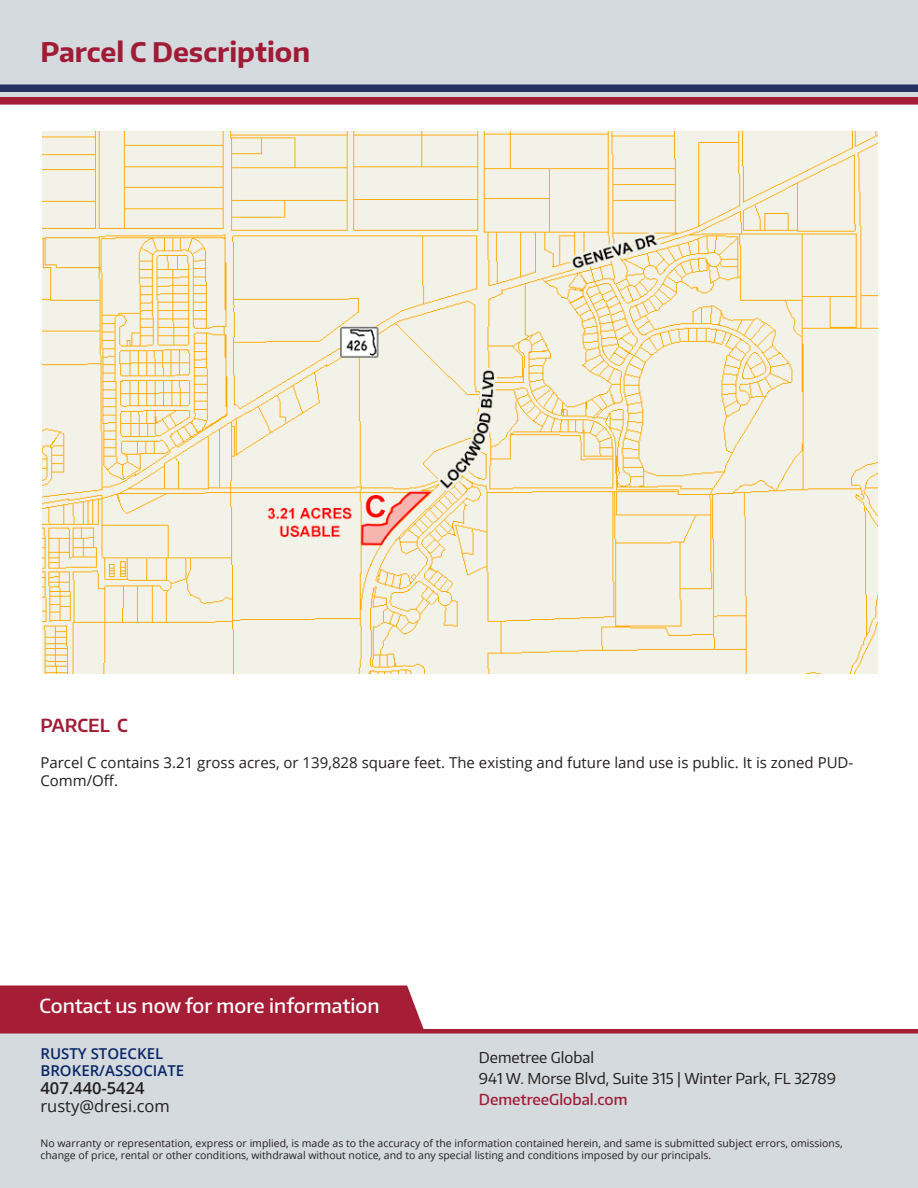
<style>
.page{position:relative;width:918px;height:1188px;background:#fff}
.page>*{position:absolute;margin:0;border:0;box-sizing:border-box;transform-origin:0 0}
.Page_title{font:700 27px "Encode Sans";color:#a01c36}
.CTA{font:500 19.5px "Encode Sans";color:#fff}
.t1{font:600 18px "Encode Sans";color:#a01c36}
.t2{font:16.5px "Open Sans";color:#231f20}
.t3{font:600 16.5px "Open Sans";color:#231f20}
.t4{font:15px/18px "Open Sans";color:#231f20}
.t5{font:15px "Encode Sans";color:#231f20}
.t6{font:600 15px "Open Sans";color:#0a2769}
.t7{font:500 15px "Encode Sans";color:#a01c36}
.t8{font:10.5px/12.6px "Open Sans";color:#231f20}
</style>
<div class="page">
<div style="left:0;top:0;width:918px;height:105px;background:#d4dade"></div>
<div style="left:0;top:97px;width:918px;height:8px;background:#a61d36"></div>
<div style="left:0;top:84px;width:918px;height:8px;background:#233061"></div>
<img style="left:42px;top:132px;width:836px;height:542px">
<div style="left:0;top:986px;width:424px;height:43px;background:#a61d36"></div>
<div style="left:0;top:1031px;width:918px;height:157px;background:#d4dade"></div>
<div style="left:0;top:1029px;width:918px;height:5px;background:#a61d36"></div>
<p class="Page_title" style="left:40px;top:34px;width:271px">Parcel C Description</p>
<p class="t1" style="left:40px;top:714px;width:89px">PARCEL C</p>
<p class="t4" style="left:40px;top:753px;width:815px">Parcel C contains 3.21 gross acres, or 139,828 square feet. The existing and future land use is public. It is zoned PUD-<br>Comm/Off.</p>
<p class="CTA" style="left:39px;top:993px;width:342px">Contact us now for more information</p>
<p class="t6" style="left:40px;top:1043px;width:124px">RUSTY STOECKEL</p>
<p class="t6" style="left:40px;top:1060px;width:145px">BROKER/ASSOCIATE</p>
<p class="t3" style="left:40px;top:1076px;width:106px">407.440-5424</p>
<p class="t2" style="left:40px;top:1094px;width:131px">rusty@dresi.com</p>
<p class="t5" style="left:479px;top:1047px;width:117px">Demetree Global</p>
<p class="t5" style="left:479px;top:1068px;width:359px">941 W. Morse Blvd, Suite 315 | Winter Park, FL 32789</p>
<p class="t7" style="left:479px;top:1089px;width:150px">DemetreeGlobal.com</p>
<p class="t8" style="left:40px;top:1136px;width:804px">No warranty or representation, express or implied, is made as to the accuracy of the information contained herein, and same is submitted subject errors, omissions, change of price, rental or other conditions, withdrawal without notice, and to any special listing and conditions imposed by our principals.</p>
</div>
